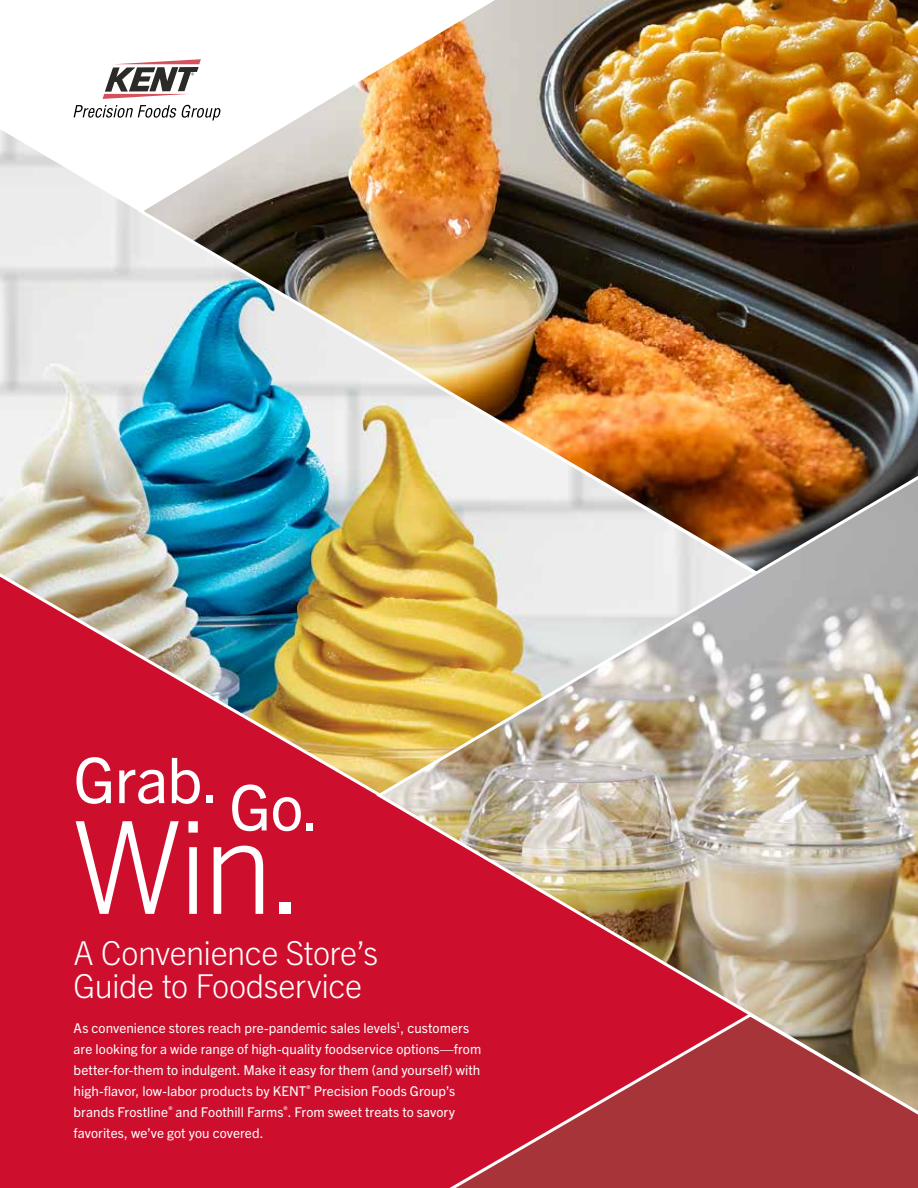
<style>
.page{position:relative;width:918px;height:1188px;background:#fff}
.page>*{position:absolute;margin:0;border:0;box-sizing:border-box;transform-origin:0 0}
.t1{font:300 129px "Trade Gothic Next LT Pro";color:#fff}
.t2{font:63px "Trade Gothic Next LT Pro";letter-spacing:-.015em;color:#fff}
.t3{font:300 33px/33px "Trade Gothic Next LT Pro";letter-spacing:-.015em;color:#fff}
.t4{font:13.5px/21px "Trade Gothic Next LT Pro";letter-spacing:.005em;color:#fff}
</style>
<div class="page">
<svg style="left:0;top:129px;width:135px;height:441px"></svg>
<svg style="left:74px;top:105px;width:59px;height:13px"></svg>
<svg style="left:103px;top:63px;width:32px;height:36px"></svg>
<img style="left:135px;top:0;width:783px;height:570px">
<svg style="left:0;top:570px;width:420px;height:618px;background:#c3283a"></svg>
<img style="left:373px;top:466px;width:545px;height:660px">
<svg style="left:420px;top:1012px;width:498px;height:176px;background:#b6323c"></svg>
<h2 class="t2" style="left:74px;top:736px;width:147px">Grab.</h2>
<h1 class="t1" style="left:74px;top:777px;width:233px">Win.</h1>
<h3 class="t3" style="left:74px;top:935px;width:306px">A Convenience Store’s<br>Guide to Foodservice</h3>
<h2 class="t2" style="left:229px;top:764px;width:92px">Go.</h2>
<p class="t4" style="left:74px;top:1016px;width:409px">As convenience stores reach pre-pandemic sales levels<sup>1</sup>, customers are looking for a wide range of high-quality foodservice options—from better-for-them to indulgent. Make it easy for them (and yourself) with high-flavor, low-labor products by KENT<sup>®</sup> Precision Foods Group’s brands Frostline<sup>®</sup> and Foothill Farms<sup>®</sup>. From sweet treats to savory favorites, we’ve got you covered.</p>
</div>
